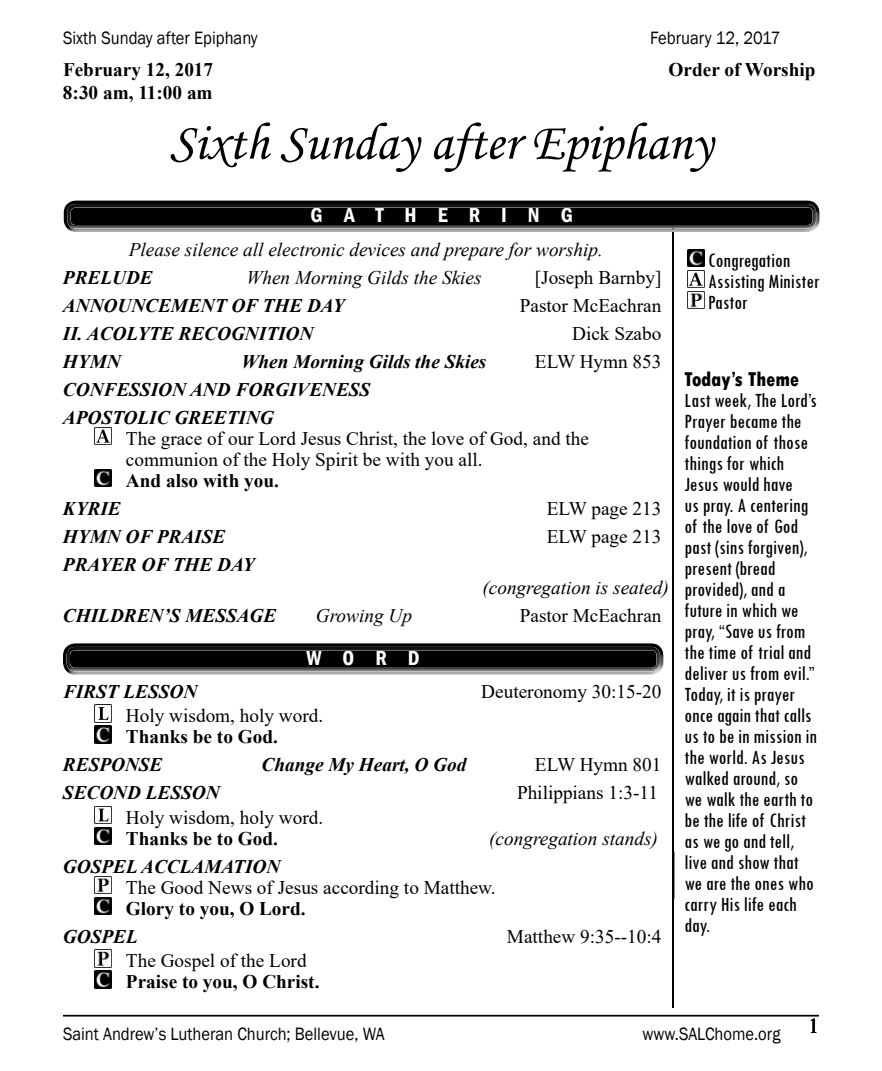
<style>
.page{position:relative;width:882px;height:1071px;background:#fff}
.page>*{position:absolute;margin:0;border:0;box-sizing:border-box;transform-origin:0 0}
.t1{font:52.5px "Monotype Corsiva";color:#000}
.t2{font:condensed 21px/21px "Tw Cen";color:#000}
.t3{font:600 condensed 21px "Franklin Gothic";letter-spacing:1em;color:#fff}
.t4{font:800 condensed 21px "Tw Cen";color:#000}
.t5{font:21px "Times New Roman";color:#000}
.t6{font:19.25px/21px "Times New Roman";color:#000}
.t7{font:italic 700 19.25px/28px "Times New Roman";color:#000}
.t8{font:italic 19.25px "Times New Roman";color:#000}
.t9{font:700 19.25px "Times New Roman";color:#000}
.t10{font:18.38px "Franklin Gothic";color:#000;scale:.9 1}
</style>
<div class="page">
<hr style="left:672px;top:63px;width:2px;height:945px;background:#000">
<div style="left:670px;top:0;width:6px;height:219px;background:#fff"></div>
<svg style="left:71px;top:231px;width:740px;height:1px"></svg>
<div style="left:56px;top:193px;width:768px;height:38px;background:#000;opacity:.75"></div>
<hr style="left:63px;top:1015px;width:756px;height:2px;background:#000">
<img style="left:94px;top:427px;width:18px;height:18px">
<img style="left:94px;top:469px;width:18px;height:18px">
<svg style="left:69px;top:673px;width:588px;height:2px"></svg>
<div style="left:62px;top:636px;width:603px;height:37px;background:#000;opacity:.75"></div>
<img style="left:94px;top:705px;width:18px;height:17px">
<img style="left:94px;top:726px;width:18px;height:17px">
<img style="left:94px;top:806px;width:18px;height:18px">
<img style="left:94px;top:827px;width:18px;height:18px">
<img style="left:94px;top:876px;width:18px;height:18px">
<img style="left:94px;top:897px;width:18px;height:18px">
<img style="left:94px;top:950px;width:18px;height:17px">
<img style="left:94px;top:971px;width:18px;height:17px">
<img style="left:687px;top:249px;width:18px;height:18px">
<img style="left:687px;top:270px;width:18px;height:18px">
<img style="left:687px;top:291px;width:18px;height:18px">
<p class="t10" style="left:63px;top:27px;width:218px">Sixth Sunday after Epiphany</p>
<p class="t10" style="left:650px;top:27px;width:146px">February 12, 2017</p>
<p class="t9" style="left:63px;top:56px;width:152px">February 12, 2017</p>
<p class="t9" style="left:669px;top:56px;width:148px">Order of Worship</p>
<p class="t9" style="left:63px;top:79px;width:151px">8:30 am, 11:00 am</p>
<h1 class="t1" style="left:170px;top:111px;width:544px">Sixth Sunday after Epiphany</h1>
<p class="t3" style="left:310px;top:201px;width:264px">GATHERING</p>
<p class="t8" style="left:129px;top:236px;width:476px">Please silence all electronic devices and prepare for worship.</p>
<p class="t7" style="left:63px;top:263px;width:91px">PRELUDE</p>
<p class="t8" style="left:246px;top:264px;width:237px">When Morning Gilds the Skies</p>
<p class="t6" style="left:535px;top:266px;width:128px">[Joseph Barnby]</p>
<p class="t7" style="left:63px;top:291px;width:283px">ANNOUNCEMENT OF THE DAY</p>
<p class="t6" style="left:520px;top:294px;width:143px">Pastor McEachran</p>
<p class="t7" style="left:63px;top:319px;width:252px">II. ACOLYTE RECOGNITION</p>
<p class="t6" style="left:572px;top:322px;width:91px">Dick Szabo</p>
<p class="t7" style="left:63px;top:347px;width:59px">HYMN</p>
<p class="t7" style="left:241px;top:347px;width:246px">When Morning Gilds the Skies</p>
<p class="t6" style="left:535px;top:350px;width:128px">ELW Hymn 853</p>
<p class="t7" style="left:63px;top:375px;width:309px">CONFESSION AND FORGIVENESS<br>APOSTOLIC GREETING</p>
<p class="t6" style="left:126px;top:427px;width:464px">The grace of our Lord Jesus Christ, the love of God, and the communion of the Holy Spirit be with you all.</p>
<p class="t9" style="left:126px;top:467px;width:154px">And also with you.</p>
<p class="t7" style="left:63px;top:494px;width:59px">KYRIE</p>
<p class="t6" style="left:547px;top:497px;width:116px">ELW page 213</p>
<p class="t7" style="left:63px;top:522px;width:164px">HYMN OF PRAISE</p>
<p class="t6" style="left:547px;top:525px;width:116px">ELW page 213</p>
<p class="t7" style="left:63px;top:550px;width:193px">PRAYER OF THE DAY</p>
<p class="t8" style="left:482px;top:574px;width:188px">(congregation is seated)</p>
<p class="t7" style="left:63px;top:601px;width:215px">CHILDREN’S MESSAGE</p>
<p class="t8" style="left:316px;top:602px;width:98px">Growing Up</p>
<p class="t6" style="left:520px;top:604px;width:143px">Pastor McEachran</p>
<p class="t3" style="left:307px;top:644px;width:115px">WORD</p>
<p class="t7" style="left:63px;top:677px;width:136px">FIRST LESSON</p>
<p class="t6" style="left:481px;top:680px;width:182px">Deuteronomy 30:15-20</p>
<p class="t6" style="left:126px;top:705px;width:199px">Holy wisdom, holy word.</p>
<p class="t9" style="left:126px;top:723px;width:153px">Thanks be to God.</p>
<p class="t7" style="left:63px;top:750px;width:101px">RESPONSE</p>
<p class="t7" style="left:262px;top:750px;width:206px">Change My Heart, O God</p>
<p class="t6" style="left:535px;top:754px;width:128px">ELW Hymn 801</p>
<p class="t7" style="left:63px;top:778px;width:158px">SECOND LESSON</p>
<p class="t6" style="left:517px;top:782px;width:142px">Philippians 1:3-11</p>
<p class="t6" style="left:126px;top:806px;width:199px">Holy wisdom, holy word.</p>
<p class="t9" style="left:126px;top:824px;width:153px">Thanks be to God.</p>
<p class="t8" style="left:489px;top:825px;width:170px">(congregation stands)</p>
<p class="t7" style="left:63px;top:852px;width:219px">GOSPEL ACCLAMATION</p>
<p class="t6" style="left:126px;top:876px;width:371px">The Good News of Jesus according to Matthew.</p>
<p class="t9" style="left:126px;top:894px;width:181px">Glory to you, O Lord.</p>
<p class="t7" style="left:63px;top:922px;width:76px">GOSPEL</p>
<p class="t6" style="left:507px;top:925px;width:156px">Matthew 9:35--10:4</p>
<p class="t6" style="left:126px;top:950px;width:182px">The Gospel of the Lord</p>
<p class="t9" style="left:126px;top:968px;width:195px">Praise to you, O Christ.</p>
<p class="t2" style="left:708px;top:249px;width:113px">Congregation<br>Assisting Minister<br>Pastor</p>
<p class="t4" style="left:685px;top:367px;width:116px">Today’s Theme</p>
<p class="t2" style="left:685px;top:389px;width:134px">Last week, The Lord’s<br>Prayer became the foundation of those things for which<br>Jesus would have<br>us pray. A centering of the love of God past (sins forgiven), present (bread provided), and a future in which we pray, “Save us from the time of trial and deliver us from evil.”<br>Today, it is prayer once again that calls us to be in mission in the world. As Jesus walked around, so we walk the earth to be the life of Christ as we go and tell, live and show that we are the ones who carry His life each day.</p>
<p class="t10" style="left:63px;top:1022px;width:359px">Saint Andrew’s Lutheran Church; Bellevue, WA</p>
<p class="t10" style="left:643px;top:1022px;width:155px">www.SALChome.org</p>
<p class="t5" style="left:808px;top:1011px;width:12px">1</p>
</div>
